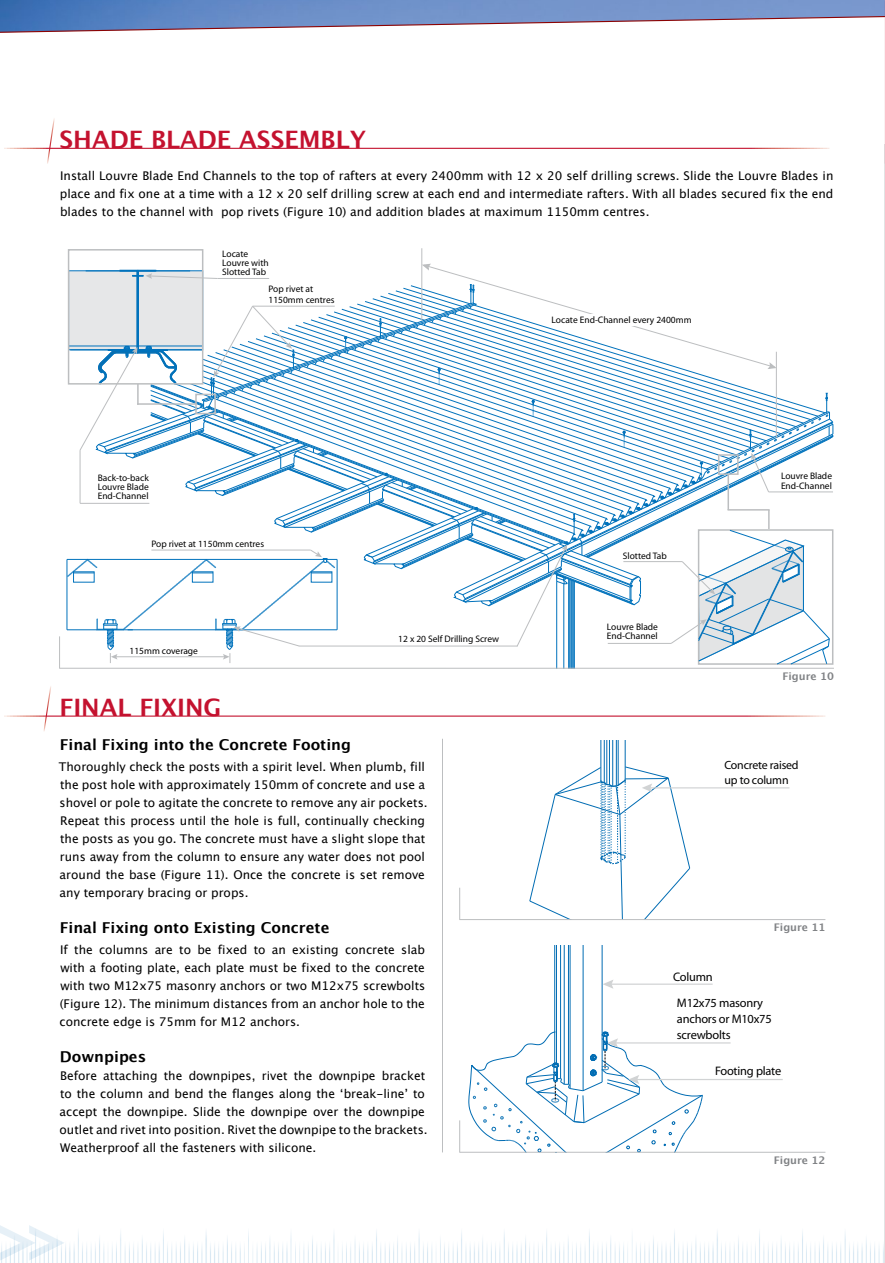
<style>
.page{position:relative;width:885px;height:1263px;background:#fff}
.page>*{position:absolute;margin:0;border:0;box-sizing:border-box;transform-origin:0 0}
.t1{font:700 24px "Lucida Grande";color:#c4122f}
.t2{font:700 15px "Lucida Grande";color:#000}
.t3{font:12.45px/16px "Myriad";letter-spacing:-.015em;color:#000}
.t4{font:12px/18px "Lucida Grande";color:#000}
.t5{font:11.85px/15.5px "Myriad";letter-spacing:-.015em;color:#000}
.t6{font:700 10.5px "Lucida Grande";color:#808285}
.t7{font:9.45px/9.1px "Myriad";color:#000}
</style>
<div class="page">
<img style="left:1px;top:1231px;width:883px;height:32px">
<svg style="left:0;top:1225px;width:65px;height:35px"></svg>
<hr style="left:582px;top:945px;width:1px;height:145px;background:#006cb3">
<hr style="left:601px;top:945px;width:1px;height:137px;background:#006cb3">
<hr style="left:569px;top:945px;width:1px;height:143px;background:#006cb3">
<hr style="left:554px;top:945px;width:1px;height:132px;background:#006cb3">
<hr style="left:568px;top:945px;width:1px;height:139px;background:#006cb3">
<hr style="left:564px;top:945px;width:1px;height:139px;background:#006cb3">
<hr style="left:560px;top:945px;width:1px;height:133px;background:#006cb3">
<hr style="left:556px;top:945px;width:1px;height:133px;background:#006cb3">
<hr style="left:610px;top:983px;width:102px;height:2px;background:#d1d3d4">
<svg style="left:602px;top:979px;width:11px;height:10px"></svg>
<hr style="left:614px;top:1042px;width:116px;height:1px;background:#d1d3d4">
<hr style="left:635px;top:1079px;width:147px;height:1px;background:#d1d3d4">
<svg style="left:468px;top:1031px;width:235px;height:121px"></svg>
<hr style="left:624px;top:740px;width:1px;height:43px;background:#006cb3">
<hr style="left:609px;top:740px;width:1px;height:45px;background:#006cb3">
<hr style="left:606px;top:740px;width:1px;height:44px;background:#006cb3">
<hr style="left:604px;top:740px;width:1px;height:42px;background:#006cb3">
<hr style="left:600px;top:740px;width:1px;height:42px;background:#006cb3">
<hr style="left:612px;top:740px;width:1px;height:46px;background:#006cb3">
<hr style="left:616px;top:740px;width:1px;height:46px;background:#006cb3">
<hr style="left:617px;top:740px;width:1px;height:45px;background:#006cb3">
<hr style="left:648px;top:787px;width:141px;height:1px;background:#d1d3d4">
<svg style="left:529px;top:766px;width:161px;height:153px"></svg>
<hr style="left:556px;top:581px;width:1px;height:87px;background:#0072bc">
<hr style="left:563px;top:584px;width:1px;height:84px;background:#0072bc">
<hr style="left:568px;top:579px;width:1px;height:89px;background:#0072bc">
<hr style="left:569px;top:579px;width:1px;height:89px;background:#0072bc">
<hr style="left:570px;top:580px;width:1px;height:88px;background:#0072bc">
<hr style="left:571px;top:580px;width:1px;height:88px;background:#0072bc">
<hr style="left:572px;top:580px;width:1px;height:88px;background:#0072bc">
<hr style="left:573px;top:581px;width:1px;height:87px;background:#0072bc">
<hr style="left:574px;top:581px;width:1px;height:87px;background:#0072bc">
<div style="left:68px;top:249px;width:135px;height:136px;border:2px solid #bcbec0"></div>
<hr style="left:421px;top:248px;width:1px;height:72px;background:#bcbec0">
<svg style="left:67px;top:262px;width:766px;height:402px"></svg>
<hr style="left:607px;top:643px;width:64px;height:1px;background:#bcbec0">
<hr style="left:459px;top:1152px;width:366px;height:1px;background:#bcbec0">
<hr style="left:459px;top:1120px;width:1px;height:32px;background:#bcbec0">
<hr style="left:459px;top:919px;width:366px;height:1px;background:#bcbec0">
<hr style="left:459px;top:888px;width:1px;height:32px;background:#bcbec0">
<hr style="left:442px;top:739px;width:1px;height:413px;background:#bcbec0">
<svg style="left:43px;top:686px;width:8px;height:45px"></svg>
<hr style="left:0;top:715px;width:825px;height:2px;background:#fff">
<svg style="left:0;top:0;width:884px;height:164px"></svg>
<hr style="left:0;top:148px;width:829px;height:1px;background:#fff">
<hr style="left:59px;top:668px;width:774px;height:1px;background:#bcbec0">
<hr style="left:59px;top:636px;width:1px;height:32px;background:#bcbec0">
<h1 class="t1" style="left:60px;top:120px;width:308px">SHADE BLADE ASSEMBLY</h1>
<p class="t4" style="left:60px;top:167px;width:775px;text-align:justify">Install Louvre Blade End Channels to the top of rafters at every 2400mm with 12 x 20 self drilling screws. Slide the Louvre Blades in place and fix one at a time with a 12 x 20 self drilling screw at each end and intermediate rafters. With all blades secured fix the end blades to the channel with pop rivets (Figure 10) and addition blades at maximum 1150mm centres.</p>
<p class="t7" style="left:222px;top:245px;width:45px;line-height:18.5px">Locate<br>Slotted Tab</p>
<p class="t7" style="left:222px;top:259px;width:48px">Louvre with</p>
<p class="t7" style="left:268px;top:283px;width:67px;line-height:11.4px">Pop rivet at<br>1150mm centres</p>
<p class="t7" style="left:551px;top:315px;width:141px">Locate End-Channel every 2400mm</p>
<p class="t7" style="left:98px;top:474px;width:53px;text-align:justify">Back-to-back Louvre Blade End-Channel</p>
<p class="t7" style="left:151px;top:540px;width:114px">Pop rivet at 1150mm centres</p>
<p class="t7" style="left:129px;top:647px;width:70px">115mm coverage</p>
<h1 class="t1" style="left:60px;top:687px;width:163px">FINAL FIXING</h1>
<p class="t7" style="left:398px;top:635px;width:102px">12 x 20 Self Drilling Screw</p>
<p class="t2" style="left:60px;top:732px;width:292px">Final Fixing into the Concrete Footing</p>
<p class="t4" style="left:59px;top:758px;width:370px">Thoroughly check the posts with a spirit level. When plumb, fill the post hole with approximately 150mm of concrete and use a shovel or pole to agitate the concrete to remove any air pockets.<br>Repeat this process until the hole is full, continually checking the posts as you go. The concrete must have a slight slope that runs away from the column to ensure any water does not pool around the base (Figure 11). Once the concrete is set remove any temporary bracing or props.</p>
<p class="t2" style="left:60px;top:915px;width:271px">Final Fixing onto Existing Concrete</p>
<p class="t4" style="left:60px;top:941px;width:367px;text-align:justify">If the columns are to be fixed to an existing concrete slab with a footing plate, each plate must be fixed to the concrete with two M12x75 masonry anchors or two M12x75 screwbolts (Figure 12). The minimum distances from an anchor hole to the concrete edge is 75mm for M12 anchors.</p>
<p class="t2" style="left:60px;top:1044px;width:88px">Downpipes</p>
<p class="t4" style="left:60px;top:1067px;width:369px">Before attaching the downpipes, rivet the downpipe bracket to the column and bend the flanges along the ‘break-line’ to accept the downpipe. Slide the downpipe over the downpipe outlet and rivet into position. Rivet the downpipe to the brackets.<br>Weatherproof all the fasteners with silicone.</p>
<p class="t7" style="left:622px;top:552px;width:45px">Slotted Tab</p>
<p class="t7" style="left:607px;top:623px;width:53px">Louvre Blade<br>End-Channel</p>
<p class="t7" style="left:780px;top:472px;width:53px">Louvre Blade<br>End-Channel</p>
<p class="t6" style="left:782px;top:667px;width:53px">Figure 10</p>
<p class="t5" style="left:724px;top:757px;width:76px">Concrete raised up to column</p>
<p class="t3" style="left:673px;top:970px;width:41px">Column</p>
<p class="t6" style="left:773px;top:919px;width:53px">Figure 11</p>
<p class="t3" style="left:677px;top:995px;width:96px">M12x75 masonry anchors or M10x75 screwbolts</p>
<p class="t3" style="left:715px;top:1063px;width:68px">Footing plate</p>
<p class="t6" style="left:773px;top:1151px;width:53px">Figure 12</p>
</div>
